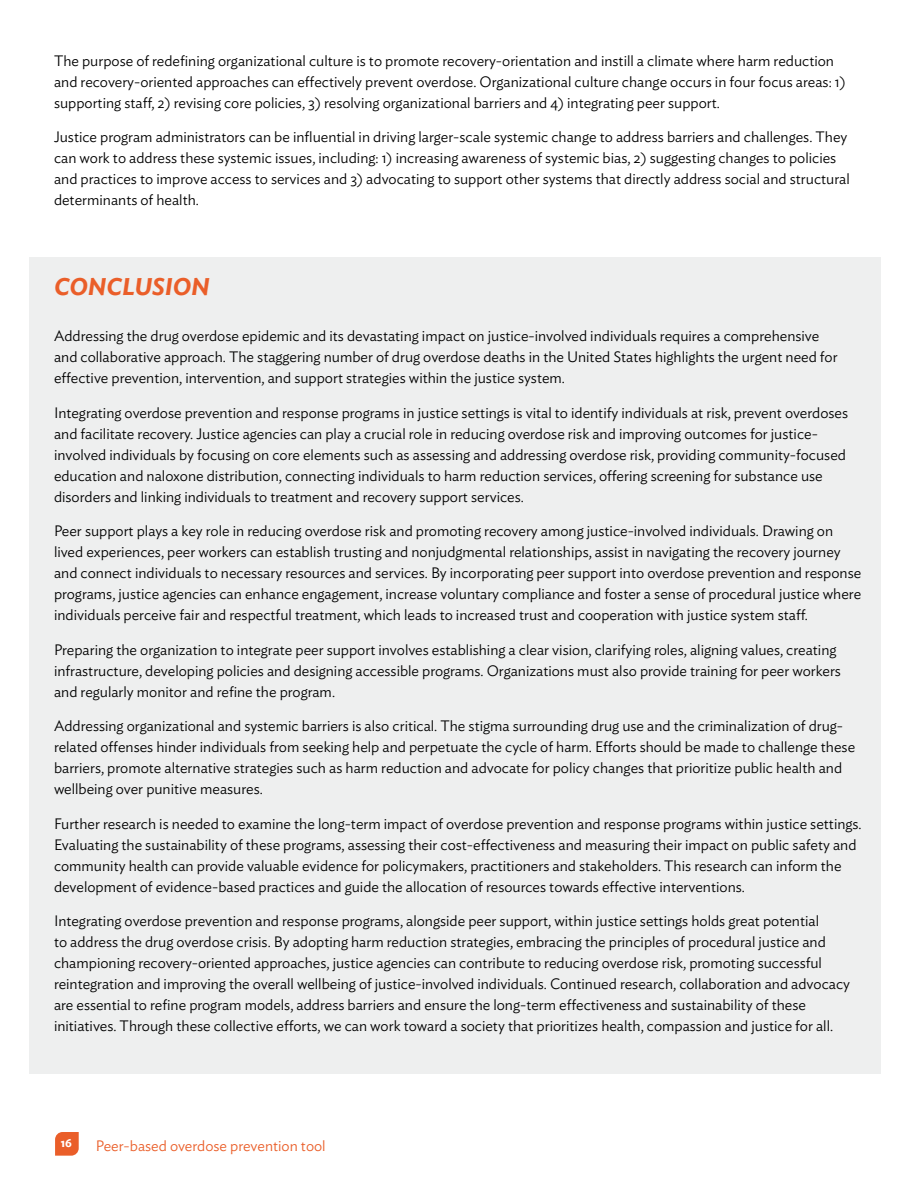
<style>
.page{position:relative;width:918px;height:1188px;background:#fff}
.page>*{position:absolute;margin:0;border:0;box-sizing:border-box;transform-origin:0 0}
.t1{font:italic 600 24px "Ideal Sans";color:#ea5e29}
.t2{font:300 15px/21px "Ideal Sans";color:#000}
.t3{font:300 15px "Ideal Sans";color:#ea5e29}
.t4{font:600 12px "Ideal Sans";color:#fff}
</style>
<div class="page">
<svg style="left:55px;top:1132px;width:24px;height:24px"></svg>
<div style="left:29px;top:257px;width:851px;height:817px;background:#eeefef"></div>
<p class="t2" style="left:54px;top:49px;width:793px">The purpose of redefining organizational culture is to promote recovery-orientation and instill a climate where harm reduction and recovery-oriented approaches can effectively prevent overdose. Organizational culture change occurs in four focus areas: 1) supporting staff, 2) revising core policies, 3) resolving organizational barriers and 4) integrating peer support.</p>
<p class="t2" style="left:54px;top:125px;width:797px">Justice program administrators can be influential in driving larger-scale systemic change to address barriers and challenges. They can work to address these systemic issues, including: 1) increasing awareness of systemic bias, 2) suggesting changes to policies and practices to improve access to services and 3) advocating to support other systems that directly address social and structural determinants of health.</p>
<h1 class="t1" style="left:54px;top:268px;width:157px">CONCLUSION</h1>
<p class="t2" style="left:54px;top:324px;width:785px">Addressing the drug overdose epidemic and its devastating impact on justice-involved individuals requires a comprehensive and collaborative approach. The staggering number of drug overdose deaths in the United States highlights the urgent need for effective prevention, intervention, and support strategies within the justice system.</p>
<p class="t2" style="left:54px;top:401px;width:796px">Integrating overdose prevention and response programs in justice settings is vital to identify individuals at risk, prevent overdoses and facilitate recovery. Justice agencies can play a crucial role in reducing overdose risk and improving outcomes for justice&shy;involved individuals by focusing on core elements such as assessing and addressing overdose risk, providing community-focused education and naloxone distribution, connecting individuals to harm reduction services, offering screening for substance use disorders and linking individuals to treatment and recovery support services.</p>
<p class="t2" style="left:54px;top:519px;width:809px">Peer support plays a key role in reducing overdose risk and promoting recovery among justice-involved individuals. Drawing on lived experiences, peer workers can establish trusting and nonjudgmental relationships, assist in navigating the recovery journey and connect individuals to necessary resources and services. By incorporating peer support into overdose prevention and response programs, justice agencies can enhance engagement, increase voluntary compliance and foster a sense of procedural justice where individuals perceive fair and respectful treatment, which leads to increased trust and cooperation with justice system staff.</p>
<p class="t2" style="left:54px;top:638px;width:789px">Preparing the organization to integrate peer support involves establishing a clear vision, clarifying roles, aligning values, creating infrastructure, developing policies and designing accessible programs. Organizations must also provide training for peer workers and regularly monitor and refine the program.</p>
<p class="t2" style="left:54px;top:714px;width:803px">Addressing organizational and systemic barriers is also critical. The stigma surrounding drug use and the criminalization of drug&shy;related offenses hinder individuals from seeking help and perpetuate the cycle of harm. Efforts should be made to challenge these barriers, promote alternative strategies such as harm reduction and advocate for policy changes that prioritize public health and wellbeing over punitive measures.</p>
<p class="t2" style="left:54px;top:812px;width:809px">Further research is needed to examine the long-term impact of overdose prevention and response programs within justice settings.<br>Evaluating the sustainability of these programs, assessing their cost-effectiveness and measuring their impact on public safety and community health can provide valuable evidence for policymakers, practitioners and stakeholders. This research can inform the development of evidence-based practices and guide the allocation of resources towards effective interventions.</p>
<p class="t2" style="left:54px;top:909px;width:798px">Integrating overdose prevention and response programs, alongside peer support, within justice settings holds great potential<br>to address the drug overdose crisis. By adopting harm reduction strategies, embracing the principles of procedural justice and championing recovery-oriented approaches, justice agencies can contribute to reducing overdose risk, promoting successful reintegration and improving the overall wellbeing of justice-involved individuals. Continued research, collaboration and advocacy are essential to refine program models, address barriers and ensure the long-term effectiveness and sustainability of these initiatives. Through these collective efforts, we can work toward a society that prioritizes health, compassion and justice for all.</p>
<p class="t4" style="left:61px;top:1134px;width:13px">16</p>
<p class="t3" style="left:96px;top:1134px;width:232px">Peer-based overdose prevention tool</p>
</div>
